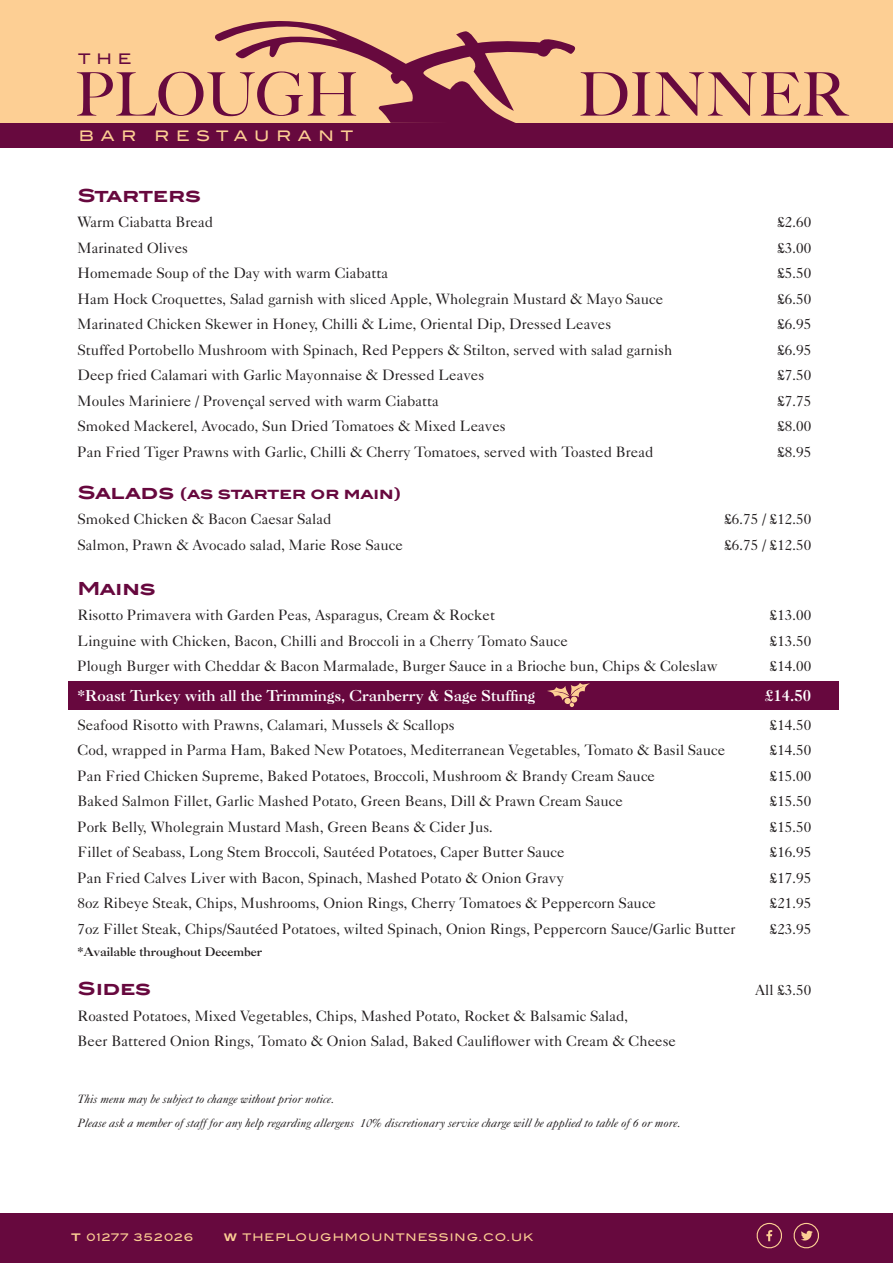
<style>
.page{position:relative;width:893px;height:1263px;background:#fff}
.page>*{position:absolute;margin:0;border:0;box-sizing:border-box;transform-origin:0 0}
.t1{font:500 60.15px "Big Caslon";color:#67093e}
.t2{font:700 18px "Blair ITC";letter-spacing:-.01em;color:#67083e}
.t3{font:15px/25.5px "Caslon Five Forty";color:#231f20}
.t4{font:15px "Caslon Three";color:#fff}
.t5{font:700 15px "Blair ITC";letter-spacing:-.01em;color:#67083e}
.t6{font:500 14.55px "Blair ITC";letter-spacing:.465em;color:#fdcf94}
.t7{font:500 14.55px "Blair ITC";color:#67093e}
.t8{font:italic 12px/24px "Caslon Five Forty";color:#231f20}
.t9{font:12px "Caslon Three";color:#231f20}
.t10{font:500 10.5px "Blair ITC";letter-spacing:.1em;color:#fdcf94}
.s1{font-size:18px}
.s2{font-weight:700}
</style>
<div class="page">
<div style="left:69px;top:681px;width:770px;height:28px;background:#67083e"></div>
<svg style="left:547px;top:683px;width:43px;height:24px"></svg>
<div style="left:0;top:0;width:893px;height:130px;background:#fdcf94"></div>
<div style="left:0;top:123px;width:893px;height:25px;background:#67093e"></div>
<div style="left:0;top:1213px;width:893px;height:50px;background:#67093e"></div>
<svg style="left:215px;top:21px;width:361px;height:102px"></svg>
<svg style="left:756px;top:1223px;width:26px;height:26px"></svg>
<svg style="left:793px;top:1223px;width:26px;height:26px"></svg>
<p class="t7" style="left:78px;top:50px;width:55px">THE</p>
<h1 class="t1" style="left:75px;top:45px;width:286px">PLOUGH</h1>
<h1 class="t1" style="left:578px;top:45px;width:271px">DINNER</h1>
<p class="t6" style="left:79px;top:127px;width:59px">BAR</p>
<p class="t6" style="left:155px;top:127px;width:200px">RESTAURANT</p>
<p class="t2" style="left:78px;top:184px;width:125px">Starters</p>
<p class="t3" style="left:78px;top:209px;width:137px">Warm Ciabatta Bread</p>
<p class="t3" style="left:777px;top:209px;width:35px">£2.60</p>
<p class="t3" style="left:78px;top:234px;width:112px">Marinated Olives</p>
<p class="t3" style="left:777px;top:234px;width:35px">£3.00</p>
<p class="t3" style="left:78px;top:260px;width:312px">Homemade Soup of the Day with warm Ciabatta</p>
<p class="t3" style="left:777px;top:260px;width:35px">£5.50</p>
<p class="t3" style="left:78px;top:285px;width:587px">Ham Hock Croquettes, Salad garnish with sliced Apple, Wholegrain Mustard &amp; Mayo Sauce</p>
<p class="t3" style="left:777px;top:285px;width:35px">£6.50</p>
<p class="t3" style="left:78px;top:311px;width:535px">Marinated Chicken Skewer in Honey, Chilli &amp; Lime, Oriental Dip, Dressed Leaves</p>
<p class="t3" style="left:777px;top:311px;width:35px">£6.95</p>
<p class="t3" style="left:78px;top:336px;width:596px">Stuffed Portobello Mushroom with Spinach, Red Peppers &amp; Stilton, served with salad garnish</p>
<p class="t3" style="left:777px;top:336px;width:35px">£6.95</p>
<p class="t3" style="left:78px;top:362px;width:408px">Deep fried Calamari with Garlic Mayonnaise &amp; Dressed Leaves</p>
<p class="t3" style="left:777px;top:362px;width:35px">£7.50</p>
<p class="t3" style="left:78px;top:387px;width:363px">Moules Mariniere / Provençal served with warm Ciabatta</p>
<p class="t3" style="left:777px;top:387px;width:35px">£7.75</p>
<p class="t3" style="left:78px;top:413px;width:430px">Smoked Mackerel, Avocado, Sun Dried Tomatoes &amp; Mixed Leaves</p>
<p class="t3" style="left:777px;top:413px;width:35px">£8.00</p>
<p class="t3" style="left:78px;top:438px;width:577px">Pan Fried Tiger Prawns with Garlic, Chilli &amp; Cherry Tomatoes, served with Toasted Bread</p>
<p class="t3" style="left:777px;top:438px;width:35px">£8.95</p>
<p class="t5" style="left:78px;top:484px;width:325px"><span class="s1">Salads</span> (as starter or main)</p>
<p class="t3" style="left:78px;top:506px;width:255px">Smoked Chicken &amp; Bacon Caesar Salad</p>
<p class="t3" style="left:724px;top:506px;width:88px">£6.75 / £12.50</p>
<p class="t3" style="left:78px;top:531px;width:327px">Salmon, Prawn &amp; Avocado salad, Marie Rose Sauce</p>
<p class="t3" style="left:724px;top:531px;width:88px">£6.75 / £12.50</p>
<p class="t2" style="left:78px;top:577px;width:80px">Mains</p>
<p class="t3" style="left:78px;top:602px;width:419px">Risotto Primavera with Garden Peas, Asparagus, Cream &amp; Rocket</p>
<p class="t3" style="left:770px;top:602px;width:43px">£13.00</p>
<p class="t3" style="left:78px;top:627px;width:492px">Linguine with Chicken, Bacon, Chilli and Broccoli in a Cherry Tomato Sauce</p>
<p class="t3" style="left:770px;top:627px;width:43px">£13.50</p>
<p class="t3" style="left:78px;top:653px;width:641px">Plough Burger with Cheddar &amp; Bacon Marmalade, Burger Sauce in a Brioche bun, Chips &amp; Coleslaw</p>
<p class="t3" style="left:770px;top:653px;width:43px">£14.00</p>
<p class="t4" style="left:78px;top:686px;width:459px">*Roast Turkey with all the Trimmings, Cranberry &amp; Sage Stuffing</p>
<p class="t4" style="left:765px;top:686px;width:47px">£14.50</p>
<p class="t3" style="left:78px;top:711px;width:379px">Seafood Risotto with Prawns, Calamari, Mussels &amp; Scallops</p>
<p class="t3" style="left:770px;top:711px;width:43px">£14.50</p>
<p class="t3" style="left:78px;top:737px;width:649px">Cod, wrapped in Parma Ham, Baked New Potatoes, Mediterranean Vegetables, Tomato &amp; Basil Sauce</p>
<p class="t3" style="left:770px;top:737px;width:43px">£14.50</p>
<p class="t3" style="left:78px;top:762px;width:579px">Pan Fried Chicken Supreme, Baked Potatoes, Broccoli, Mushroom &amp; Brandy Cream Sauce</p>
<p class="t3" style="left:770px;top:762px;width:43px">£15.00</p>
<p class="t3" style="left:78px;top:788px;width:547px">Baked Salmon Fillet, Garlic Mashed Potato, Green Beans, Dill &amp; Prawn Cream Sauce</p>
<p class="t3" style="left:770px;top:788px;width:43px">£15.50</p>
<p class="t3" style="left:78px;top:813px;width:417px">Pork Belly, Wholegrain Mustard Mash, Green Beans &amp; Cider Jus.</p>
<p class="t3" style="left:770px;top:813px;width:43px">£15.50</p>
<p class="t3" style="left:78px;top:839px;width:489px">Fillet of Seabass, Long Stem Broccoli, Sautéed Potatoes, Caper Butter Sauce</p>
<p class="t3" style="left:770px;top:839px;width:43px">£16.95</p>
<p class="t3" style="left:78px;top:864px;width:488px">Pan Fried Calves Liver with Bacon, Spinach, Mashed Potato &amp; Onion Gravy</p>
<p class="t3" style="left:770px;top:864px;width:43px">£17.95</p>
<p class="t3" style="left:78px;top:890px;width:580px">8oz Ribeye Steak, Chips, Mushrooms, Onion Rings, Cherry Tomatoes &amp; Peppercorn Sauce</p>
<p class="t3" style="left:770px;top:890px;width:43px">£21.95</p>
<p class="t3" style="left:78px;top:915px;width:659px">7oz Fillet Steak, Chips/Sautéed Potatoes, wilted Spinach, Onion Rings, Peppercorn Sauce/Garlic Butter</p>
<p class="t3" style="left:770px;top:915px;width:43px">£23.95</p>
<p class="t9" style="left:78px;top:944px;width:186px">*Available throughout December</p>
<p class="t2" style="left:78px;top:977px;width:75px">Sides</p>
<p class="t3" style="left:755px;top:977px;width:57px">All £3.50</p>
<p class="t3" style="left:78px;top:1002px;width:600px">Roasted Potatoes, Mixed Vegetables, Chips, Mashed Potato, Rocket &amp; Balsamic Salad,<br>Beer Battered Onion Rings, Tomato &amp; Onion Salad, Baked Cauliflower with Cream &amp; Cheese</p>
<p class="t8" style="left:78px;top:1087px;width:604px">This menu may be subject to change without prior notice.<br>Please ask a member of staff for any help regarding allergens 10% discretionary service charge will be applied to table of 6 or more.</p>
<p class="t10" style="left:71px;top:1231px;width:124px"><span class="s2">T</span> 01277 352026</p>
<p class="t10" style="left:224px;top:1231px;width:311px"><span class="s2">W</span> THEPLOUGHMOUNTNESSING.CO.UK</p>
</div>
